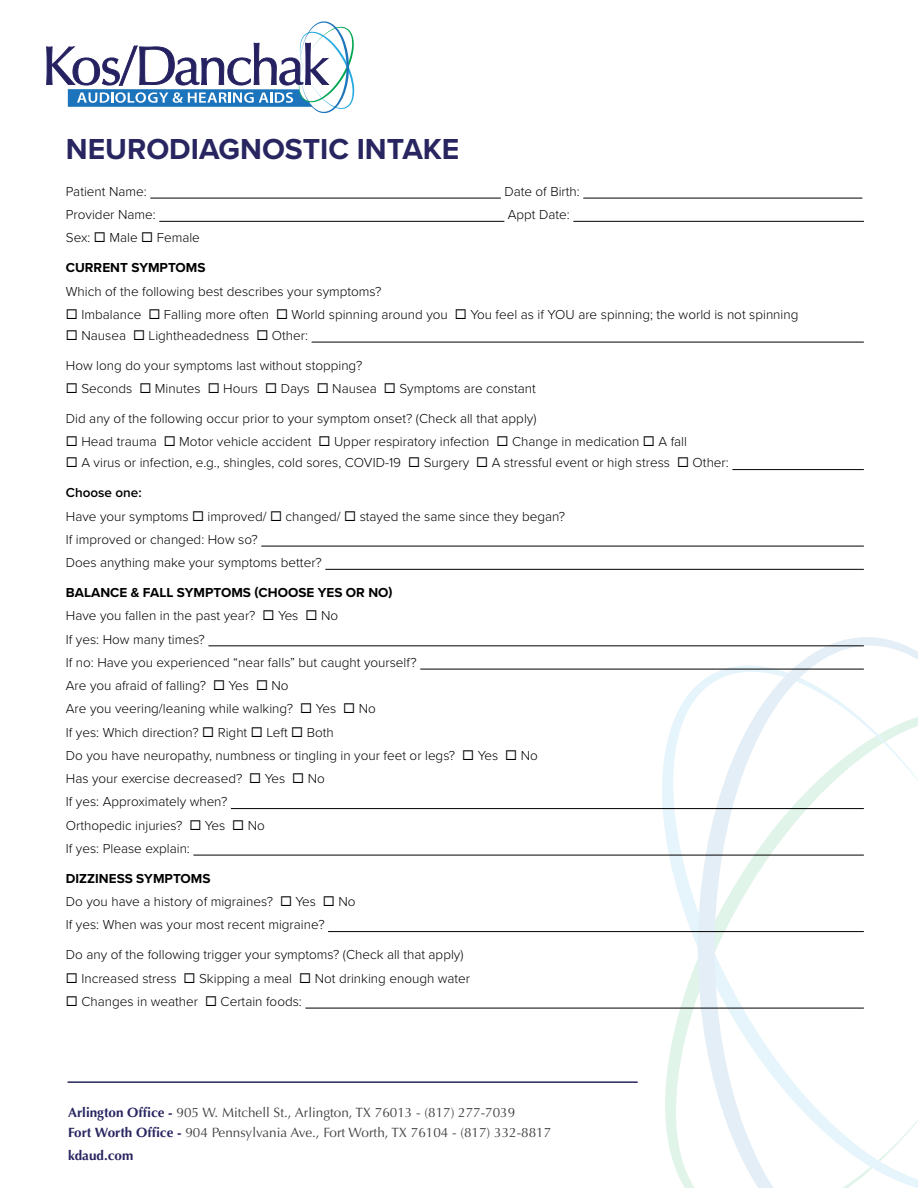
<style>
.page{position:relative;width:918px;height:1188px;background:#fff}
.page>*{position:absolute;margin:0;border:0;box-sizing:border-box;transform-origin:0 0}
.t1{font:700 30px "Proxima Nova";color:#282560}
.t2{font:300 13.5px/23.2px "Proxima Nova";color:#000}
.t3{font:13.5px/19.6px "Optima";color:#414042}
.t4{font:700 13.5px "Proxima Nova";color:#000}
.t5{font:700 13.5px "Optima";color:#282560}
.s1{font-weight:600}
.s2{font-weight:700}
.s3{font-weight:700;color:#282560}
</style>
<div class="page">
<svg style="left:46px;top:21px;width:308px;height:92px"></svg>
<svg style="left:661px;top:668px;width:37px;height:520px"></svg>
<svg style="left:698px;top:637px;width:220px;height:551px"></svg>
<hr style="left:68px;top:1081px;width:569px;height:2px;background:#282560">
<hr style="left:150px;top:198px;width:351px;height:1px;background:#000">
<hr style="left:583px;top:198px;width:279px;height:1px;background:#000">
<hr style="left:159px;top:221px;width:345px;height:1px;background:#000">
<hr style="left:573px;top:221px;width:291px;height:1px;background:#000">
<hr style="left:312px;top:342px;width:552px;height:1px;background:#000">
<hr style="left:732px;top:469px;width:132px;height:1px;background:#000">
<hr style="left:261px;top:546px;width:603px;height:1px;background:#000">
<hr style="left:325px;top:569px;width:539px;height:1px;background:#000">
<hr style="left:208px;top:646px;width:656px;height:1px;background:#000">
<hr style="left:420px;top:669px;width:444px;height:1px;background:#000">
<hr style="left:231px;top:808px;width:633px;height:1px;background:#000">
<hr style="left:193px;top:855px;width:671px;height:1px;background:#000">
<hr style="left:328px;top:931px;width:536px;height:1px;background:#000">
<hr style="left:305px;top:1008px;width:559px;height:1px;background:#000">
<h1 class="t1" style="left:66px;top:127px;width:395px">NEURODIAGNOSTIC INTAKE</h1>
<p class="t2" style="left:66px;top:179px;width:82px">Patient Name:</p>
<p class="t2" style="left:504px;top:179px;width:77px">Date of Birth:</p>
<p class="t2" style="left:66px;top:202px;width:91px">Provider Name:</p>
<p class="t2" style="left:508px;top:202px;width:64px">Appt Date:</p>
<p class="t2" style="left:66px;top:226px;width:136px">Sex: ◻ Male ◻ Female</p>
<p class="t4" style="left:66px;top:258px;width:141px">CURRENT SYMPTOMS</p>
<p class="t2" style="left:66px;top:279px;width:317px">Which of the following best describes your symptoms?</p>
<p class="t2" style="left:66px;top:302px;width:734px">◻ Imbalance ◻ Falling more often ◻ World spinning around you ◻ You feel as if YOU are spinning; the world is not spinning</p>
<p class="t2" style="left:66px;top:323px;width:244px">◻ Nausea ◻ Lightheadedness ◻ Other:</p>
<p class="t2" style="left:66px;top:353px;width:298px">How long do your symptoms last without stopping?</p>
<p class="t2" style="left:66px;top:376px;width:472px">◻ Seconds ◻ Minutes ◻ Hours ◻ Days ◻ Nausea ◻ Symptoms are constant</p>
<p class="t2" style="left:66px;top:406px;width:472px">Did any of the following occur prior to your symptom onset? (Check all that apply)</p>
<p class="t2" style="left:66px;top:429px;width:623px">◻ Head trauma ◻ Motor vehicle accident ◻ Upper respiratory infection ◻ Change in medication ◻ A fall</p>
<p class="t2" style="left:66px;top:450px;width:664px">◻ A virus or infection, e.g., shingles, cold sores, COVID-19 ◻ Surgery ◻ A stressful event or high stress ◻ Other:</p>
<p class="t2" style="left:66px;top:480px;width:501px"><span class="s1">Choose one:<br></span>Have your symptoms ◻ improved/ ◻ changed/ ◻ stayed the same since they began?<br>If improved or changed: How so?<br>Does anything make your symptoms better?</p>
<p class="t2" style="left:66px;top:580px;width:473px"><span class="s2">BALANCE &amp; FALL SYMPTOMS (CHOOSE YES OR NO)<br></span>Have you fallen in the past year? ◻ Yes ◻ No<br>If yes: How many times?<br>If no: Have you experienced “near falls” but caught yourself?<br>Are you afraid of falling? ◻ Yes ◻ No<br>Are you veering/leaning while walking? ◻ Yes ◻ No<br>If yes: Which direction? ◻ Right ◻ Left ◻ Both<br>Do you have neuropathy, numbness or tingling in your feet or legs? ◻ Yes ◻ No Has your exercise decreased? ◻ Yes ◻ No<br>If yes: Approximately when?<br>Orthopedic injuries? ◻ Yes ◻ No<br>If yes: Please explain:</p>
<p class="t2" style="left:66px;top:866px;width:291px"><span class="s2">DIZZINESS SYMPTOMS<br></span>Do you have a history of migraines? ◻ Yes ◻ No<br>If yes: When was your most recent migraine?</p>
<p class="t2" style="left:66px;top:942px;width:399px">Do any of the following trigger your symptoms? (Check all that apply)</p>
<p class="t2" style="left:66px;top:966px;width:406px">◻ Increased stress ◻ Skipping a meal ◻ Not drinking enough water</p>
<p class="t2" style="left:66px;top:989px;width:238px">◻ Changes in weather ◻ Certain foods:</p>
<p class="t3" style="left:68px;top:1103px;width:485px"><span class="s3">Arlington Office -</span> 905 W. Mitchell St., Arlington, TX 76013 - (817) 277-7039<br><span class="s3">Fort Worth Office -</span> 904 Pennsylvania Ave., Fort Worth, TX 76104 - (817) 332-8817</p>
<p class="t5" style="left:68px;top:1147px;width:67px">kdaud.com</p>
</div>
